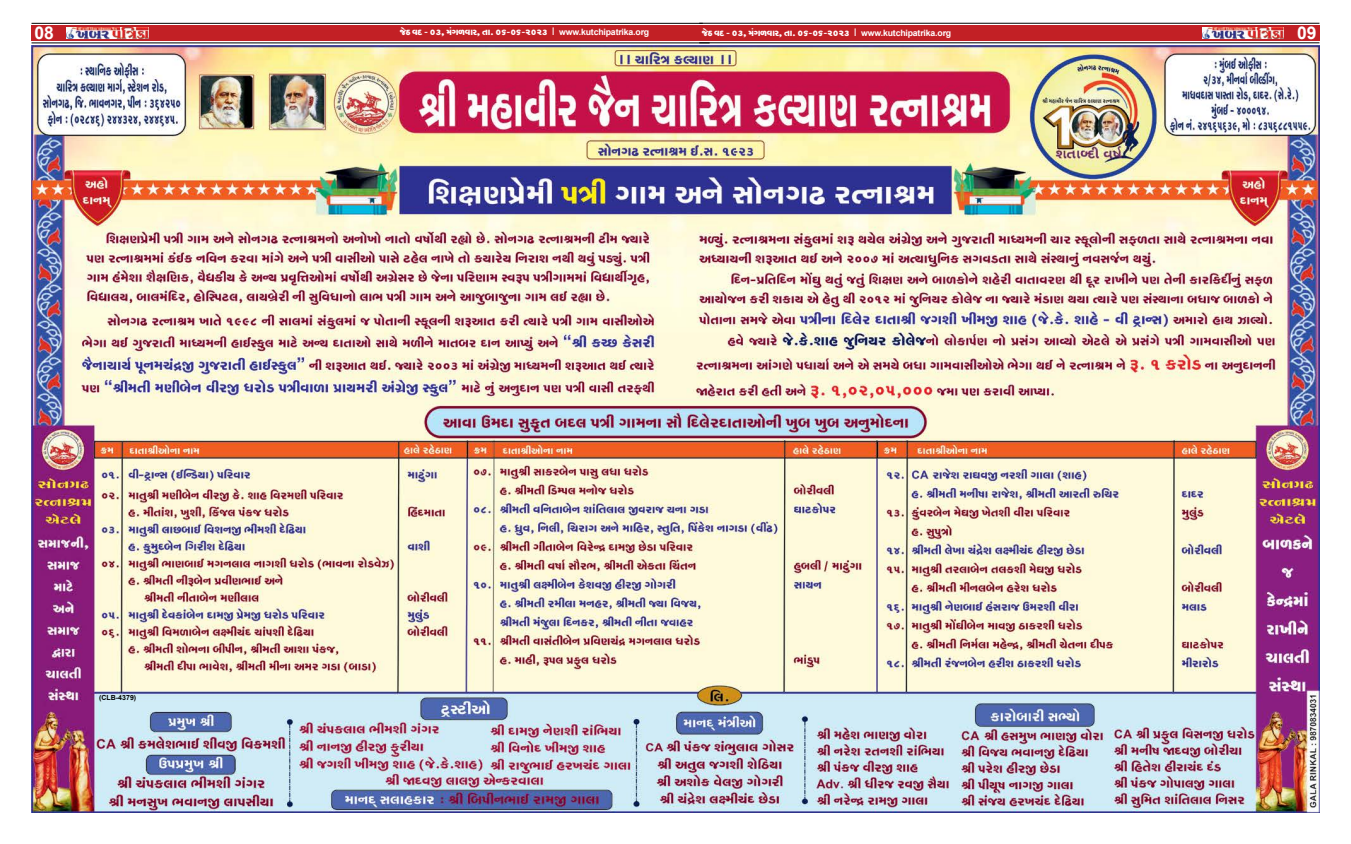
<style>
.page{position:relative;width:1351px;height:844px;background:#fff}
.page>*{position:absolute;margin:0;border:0;box-sizing:border-box;transform-origin:0 0}
.t1{font:700 17.5px "Arial";color:#fff}
.t2{font:10.5px "SHREE GUJ7";letter-spacing:-.02em;color:#fff}
.t3{font:700 7px "Arial";color:#000}
.s1{font-family:"Arial"}
.s2{font-family:"Arial";font-weight:700;font-size:8.75px}
</style>
<div class="page">
<div style="left:32px;top:25px;width:677px;height:16px;background:#c22025"></div>
<hr style="left:32px;top:43px;width:677px;height:1px;background:#000">
<hr style="left:32px;top:23px;width:671px;height:1px;background:#000">
<img style="left:67px;top:27px;width:81px;height:12px">
<hr style="left:699px;top:42px;width:620px;height:1px;background:#000">
<div style="left:699px;top:25px;width:620px;height:16px;background:#c22025"></div>
<hr style="left:699px;top:23px;width:620px;height:1px;background:#000">
<img style="left:1202px;top:27px;width:81px;height:12px">
<img style="left:32px;top:45px;width:1287px;height:767px">
<h1 class="t1" style="left:34px;top:20px;width:21px">08</h1>
<p class="t2" style="left:400px;top:27px;width:251px">S&gt;¡W$ hv$ - 03, d„Nmhpf, sp. 06-06-2023 <span class="s1">I</span> <span class="s2">www.kutchipatrika.org</span></p>
<p class="t2" style="left:702px;top:28px;width:251px">S&gt;¡W$ hv$ - 03, d„Nmhpf, sp. 06-06-2023 <span class="s1">I</span> <span class="s2">www.kutchipatrika.org</span></p>
<h1 class="t1" style="left:1297px;top:20px;width:21px">09</h1>
<p class="t3" style="left:99px;top:692px;width:38px">(CLB-4379)</p>
</div>
